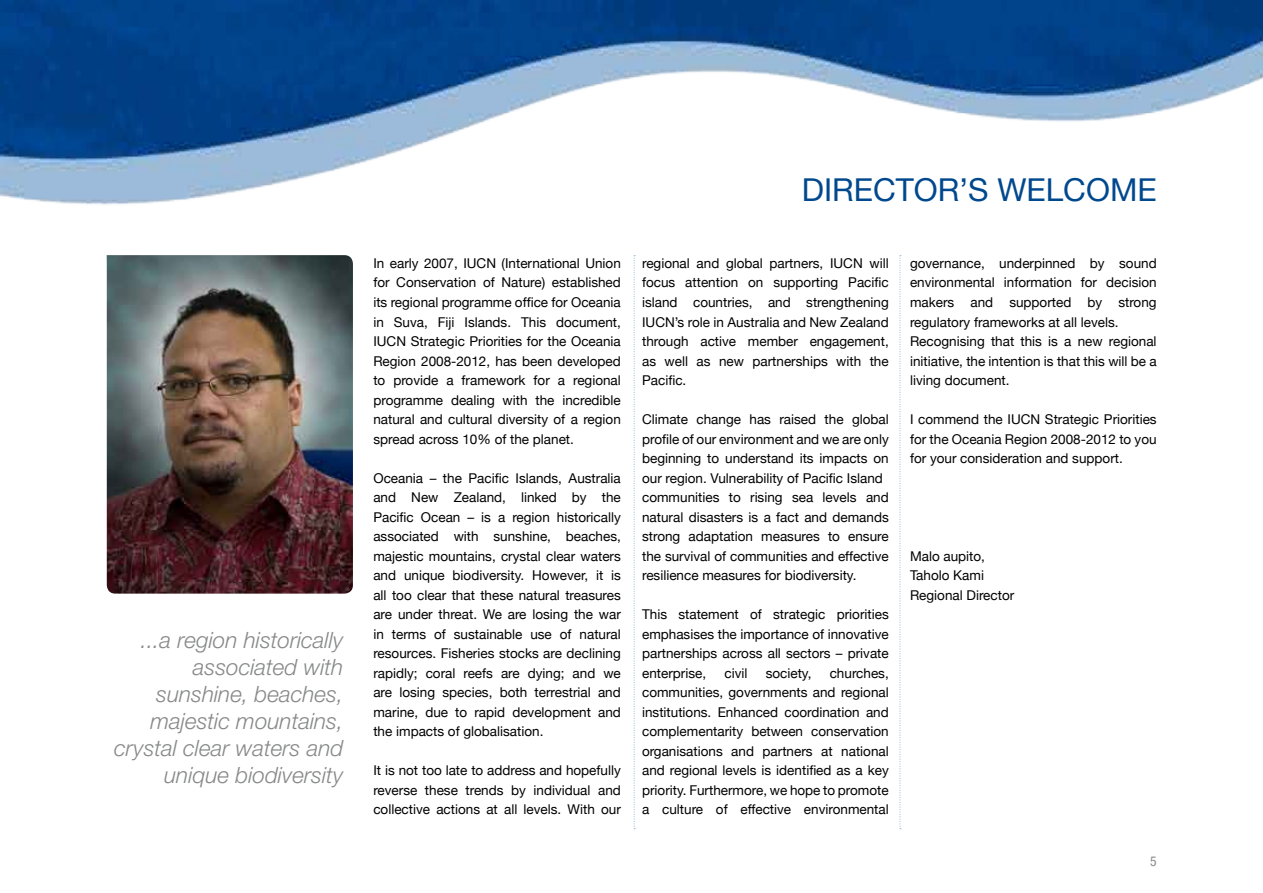
<style>
.page{position:relative;width:1263px;height:893px;background:#fff}
.page>*{position:absolute;margin:0;border:0;box-sizing:border-box;transform-origin:0 0}
.t1{font:31.5px "Helvetica Neue";color:#00488e}
.t2{font:italic 300 22.5px/27px "Helvetica Neue";color:#878889;text-align:right}
.t3{font:13.5px/19.5px "Helvetica Neue";color:#000;text-align:justify}
</style>
<div class="page">
<img style="left:0;top:0;width:1263px;height:205px">
<svg style="left:634px;top:255px;width:1px;height:574px"></svg>
<svg style="left:899px;top:255px;width:2px;height:574px"></svg>
<img style="left:107px;top:255px;width:246px;height:339px">
<h2 class="t2" style="left:114px;top:626px;width:231px">...a region historically associated with sunshine, beaches, majestic mountains, crystal clear waters and unique biodiversity</h2>
<h1 class="t1" style="left:802px;top:171px;width:356px">DIRECTOR’S WELCOME</h1>
<p class="t3" style="left:373px;top:253px;width:249px">In early 2007, IUCN (International Union for Conservation of Nature) established its regional programme office for Oceania in Suva, Fiji Islands. This document, IUCN Strategic Priorities for the Oceania Region 2008-2012, has been developed to provide a framework for a regional programme dealing with the incredible natural and cultural diversity of a region spread across 10% of the planet.</p>
<p class="t3" style="left:373px;top:468px;width:249px">Oceania – the Pacific Islands, Australia and New Zealand, linked by the Pacific Ocean – is a region historically associated with sunshine, beaches, majestic mountains, crystal clear waters and unique biodiversity. However, it is all too clear that these natural treasures are under threat. We are losing the war in terms of sustainable use of natural resources. Fisheries stocks are declining rapidly; coral reefs are dying; and we are losing species, both terrestrial and marine, due to rapid development and the impacts of globalisation.</p>
<p class="t3" style="left:373px;top:760px;width:249px">It is not too late to address and hopefully reverse these trends by individual and collective actions at all levels. With our</p>
<p class="t3" style="left:642px;top:253px;width:248px">regional and global partners, IUCN will focus attention on supporting Pacific island countries, and strengthening IUCN’s role in Australia and New Zealand through active member engagement, as well as new partnerships with the Pacific.</p>
<p class="t3" style="left:642px;top:409px;width:248px;text-align:left">Climate change has raised the global profile of our environment and we are only beginning to understand its impacts on our region. Vulnerability of Pacific Island communities to rising sea levels and natural disasters is a fact and demands strong adaptation measures to ensure the survival of communities and effective resilience measures for biodiversity.</p>
<p class="t3" style="left:642px;top:604px;width:248px">This statement of strategic priorities emphasises the importance of innovative partnerships across all sectors – private enterprise,</p>
<p class="t3" style="left:642px;top:663px;width:248px;text-indent:188px">churches, communities, governments and regional institutions. Enhanced coordination and complementarity between conservation organisations and partners at national and regional levels is identified as a key priority. Furthermore, we hope to promote a culture of effective environmental</p>
<p class="t3" style="left:724px;top:663px;width:24px">civil</p>
<p class="t3" style="left:766px;top:663px;width:47px">society,</p>
<p class="t3" style="left:910px;top:253px;width:248px;text-align:left">governance, underpinned by sound environmental information for decision makers and supported by strong regulatory frameworks at all levels.<br>Recognising that this is a new regional initiative, the intention is that this will be a living document.</p>
<p class="t3" style="left:910px;top:409px;width:248px">I commend the IUCN Strategic Priorities for the Oceania Region 2008-2012 to you for your consideration and support.</p>
<p class="t3" style="left:910px;top:546px;width:106px;text-align:left">Malo aupito,<br>Taholo Kami<br>Regional Director</p>
</div>
